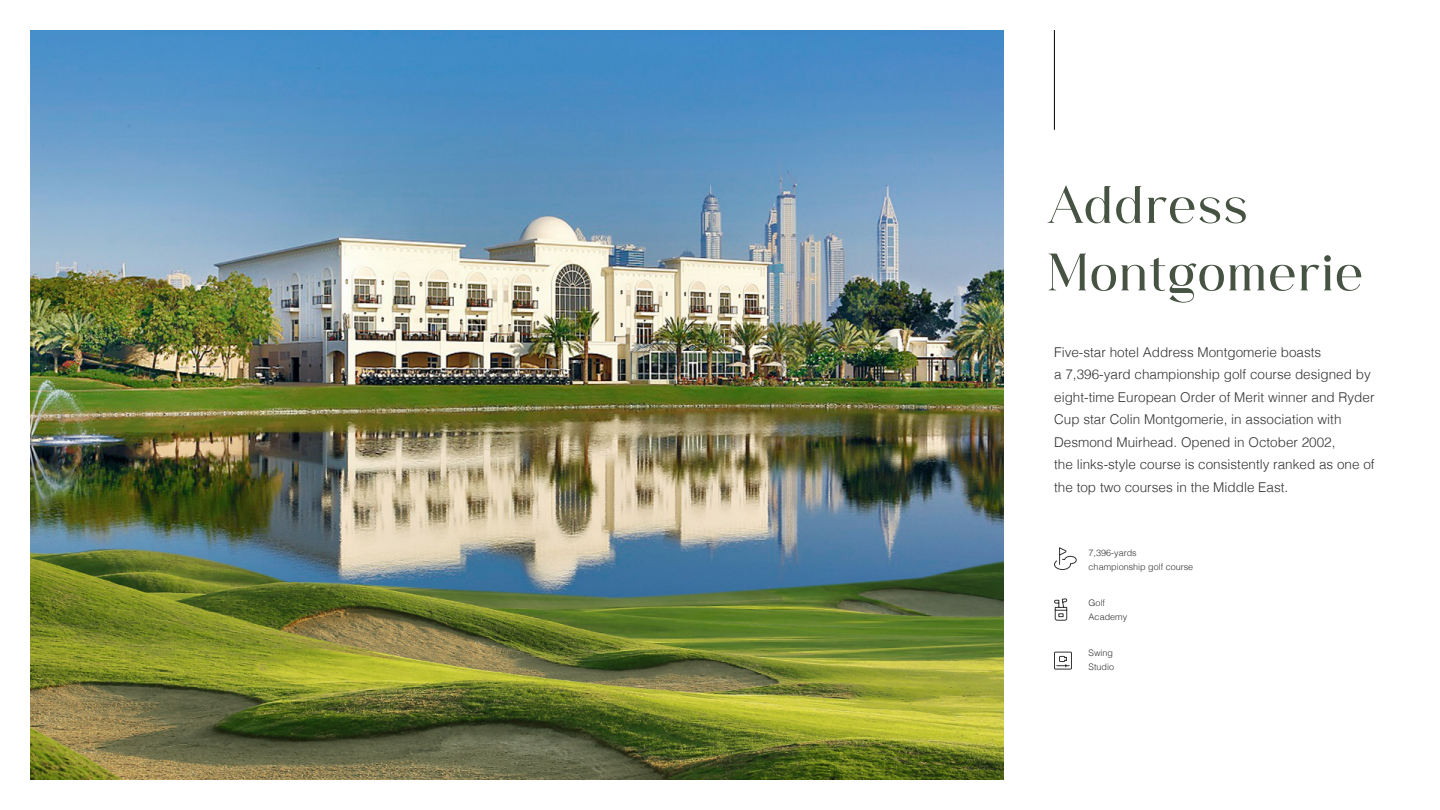
<style>
.page{position:relative;width:1440px;height:810px;background:#fff}
.page>*{position:absolute;margin:0;border:0;box-sizing:border-box;transform-origin:0 0}
.t1{font:52.5px/67.5px "Classy Vogue";letter-spacing:.025em;color:#465342}
.t2{font:300 13.5px/22.5px "Helvetica";color:#333}
.t3{font:300 9px/14.2px "Helvetica";color:#333}
</style>
<div class="page">
<hr style="left:1054px;top:30px;width:1px;height:100px;background:#000">
<svg style="left:1054px;top:598px;width:13px;height:23px"></svg>
<svg style="left:1054px;top:547px;width:23px;height:23px"></svg>
<svg style="left:1054px;top:652px;width:18px;height:18px"></svg>
<img style="left:31px;top:30px;width:972px;height:750px">
<h1 class="t1" style="left:1047px;top:176px;width:317px">Address<br>Montgomerie</h1>
<p class="t2" style="left:1054px;top:340px;width:322px">Five-star hotel Address Montgomerie boasts<br>a 7,396-yard championship golf course designed by eight-time European Order of Merit winner and Ryder Cup star Colin Montgomerie in, association with Desmond Muirhead. Opened in October 2002,<br>the links-style course is consistently ranked as one of the top two courses in the Middle East.</p>
<p class="t3" style="left:1089px;top:545px;width:106px">7,396-yards championship golf course</p>
<p class="t3" style="left:1089px;top:595px;width:40px">Golf<br>Academy</p>
<p class="t3" style="left:1089px;top:645px;width:27px">Swing<br>Studio</p>
</div>
